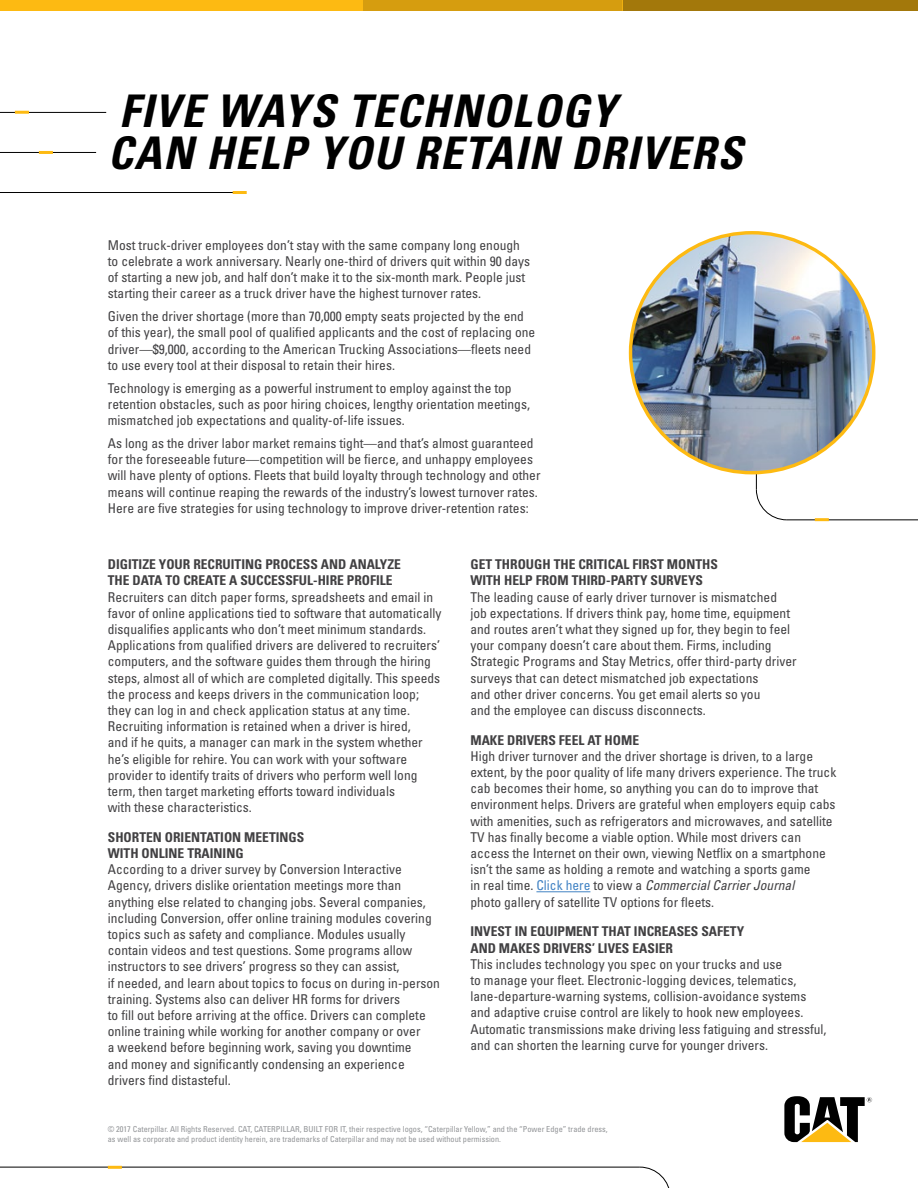
<style>
.page{position:relative;width:918px;height:1188px;background:#fff}
.page>*{position:absolute;margin:0;border:0;box-sizing:border-box;transform-origin:0 0}
.t1{font:italic 700 condensed 45px/42px "Univers";letter-spacing:.03em;color:#000}
.t2{font:condensed 13.5px/16.2px "Univers";color:#414042}
.t3{font:700 condensed 13.5px/16.2px "Univers";color:#414042}
.t4{font:condensed 8.25px/9.9px "Univers";color:#939598}
.s1{color:#4283c4}
.s2{font-style:italic}
</style>
<div class="page">
<svg style="left:784px;top:1096px;width:88px;height:46px"></svg>
<div style="left:0;top:0;width:362px;height:11px;background:#fdba12"></div>
<div style="left:362px;top:0;width:261px;height:11px;background:#d69d0f"></div>
<div style="left:623px;top:0;width:295px;height:11px;background:#a3780b"></div>
<hr style="left:0;top:112px;width:106px;height:1px;background:#000">
<hr style="left:0;top:152px;width:96px;height:1px;background:#000">
<hr style="left:39px;top:151px;width:14px;height:3px;background:#fdba12">
<hr style="left:15px;top:111px;width:14px;height:3px;background:#fdba12">
<hr style="left:0;top:192px;width:240px;height:1px;background:#000">
<hr style="left:233px;top:191px;width:14px;height:3px;background:#fdba12">
<hr style="left:0;top:1167px;width:640px;height:1px;background:#000">
<svg style="left:639px;top:1167px;width:31px;height:21px"></svg>
<hr style="left:108px;top:1166px;width:14px;height:3px;background:#fdba12">
<hr style="left:536px;top:891px;width:54px;height:1px;background:#4283c4">
<hr style="left:787px;top:520px;width:131px;height:1px;background:#000">
<hr style="left:756px;top:356px;width:1px;height:133px;background:#000">
<hr style="left:815px;top:518px;width:14px;height:3px;background:#fdba12">
<svg style="left:756px;top:489px;width:31px;height:31px"></svg>
<img style="left:631px;top:233px;width:243px;height:240px">
<h1 class="t1" style="left:108px;top:89px;width:636px">FIVE WAYS TECHNOLOGY<br>CAN HELP YOU RETAIN DRIVERS</h1>
<p class="t2" style="left:108px;top:236px;width:424px">Most truck-driver employees don’t stay with the same company long enough to celebrate a work anniversary. Nearly one-third of drivers quit within 90 days of starting a new job, and half don’t make it to the six-month mark. People just starting their career as a truck driver have the highest turnover rates.</p>
<p class="t2" style="left:108px;top:308px;width:429px">Given the driver shortage (more than 70,000 empty seats projected by the end of this year), the small pool of qualified applicants and the cost of replacing one driver—$9,000, according to the American Trucking Associations—fleets need to use every tool at their disposal to retain their hires.</p>
<p class="t2" style="left:108px;top:379px;width:424px">Technology is emerging as a powerful instrument to employ against the top retention obstacles, such as poor hiring choices, lengthy orientation meetings, mismatched job expectations and quality-of-life issues.</p>
<p class="t2" style="left:108px;top:435px;width:434px">As long as the driver labor market remains tight—and that’s almost guaranteed for the foreseeable future—competition will be fierce, and unhappy employees will have plenty of options. Fleets that build loyalty through technology and other means will continue reaping the rewards of the industry’s lowest turnover rates.<br>Here are five strategies for using technology to improve driver-retention rates:</p>
<p class="t3" style="left:108px;top:556px;width:295px">DIGITIZE YOUR RECRUITING PROCESS AND ANALYZE<br>THE DATA TO CREATE A SUCCESSFUL-HIRE PROFILE</p>
<p class="t2" style="left:108px;top:588px;width:335px">Recruiters can ditch paper forms, spreadsheets and email in favor of online applications tied to software that automatically disqualifies applicants who don’t meet minimum standards.<br>Applications from qualified drivers are delivered to recruiters’ computers, and the software guides them through the hiring steps, almost all of which are completed digitally. This speeds the process and keeps drivers in the communication loop; they can log in and check application status at any time.<br>Recruiting information is retained when a driver is hired,<br>and if he quits, a manager can mark in the system whether he’s eligible for rehire. You can work with your software provider to identify traits of drivers who perform well long term, then target marketing efforts toward individuals<br>with these characteristics.</p>
<p class="t3" style="left:108px;top:829px;width:198px">SHORTEN ORIENTATION MEETINGS<br>WITH ONLINE TRAINING</p>
<p class="t2" style="left:108px;top:861px;width:334px">According to a driver survey by Conversion Interactive Agency, drivers dislike orientation meetings more than anything else related to changing jobs. Several companies, including Conversion, offer online training modules covering topics such as safety and compliance. Modules usually contain videos and test questions. Some programs allow instructors to see drivers’ progress so they can assist,<br>if needed, and learn about topics to focus on during in-person training. Systems also can deliver HR forms for drivers<br>to fill out before arriving at the office. Drivers can complete online training while working for another company or over<br>a weekend before beginning work, saving you downtime<br>and money and significantly condensing an experience drivers find distasteful.</p>
<p class="t3" style="left:470px;top:556px;width:249px">GET THROUGH THE CRITICAL FIRST MONTHS<br>WITH HELP FROM THIRD-PARTY SURVEYS</p>
<p class="t2" style="left:470px;top:588px;width:328px">The leading cause of early driver turnover is mismatched job expectations. If drivers think pay, home time, equipment and routes aren’t what they signed up for, they begin to feel your company doesn’t care about them. Firms, including Strategic Programs and Stay Metrics, offer third-party driver surveys that can detect mismatched job expectations<br>and other driver concerns. You get email alerts so you<br>and the employee can discuss disconnects.</p>
<p class="t3" style="left:470px;top:732px;width:170px">MAKE DRIVERS FEEL AT HOME</p>
<p class="t2" style="left:470px;top:748px;width:367px">High driver turnover and the driver shortage is driven, to a large extent, by the poor quality of life many drivers experience. The truck cab becomes their home, so anything you can do to improve that environment helps. Drivers are grateful when employers equip cabs with amenities, such as refrigerators and microwaves, and satellite TV has finally become a viable option. While most drivers can access the Internet on their own, viewing Netflix on a smartphone isn’t the same as holding a remote and watching a sports game<br>in real time. <span class="s1">Click here</span> to view a <span class="s2">Commercial Carrier Journal<br></span>photo gallery of satellite TV options for fleets.</p>
<p class="t3" style="left:470px;top:923px;width:275px">INVEST IN EQUIPMENT THAT INCREASES SAFETY<br>AND MAKES DRIVERS’ LIVES EASIER</p>
<p class="t2" style="left:470px;top:956px;width:358px">This includes technology you spec on your trucks and use<br>to manage your fleet. Electronic-logging devices, telematics, lane-departure-warning systems, collision-avoidance systems and adaptive cruise control are likely to hook new employees.<br>Automatic transmissions make driving less fatiguing and stressful, and can shorten the learning curve for younger drivers.</p>
<p class="t4" style="left:108px;top:1124px;width:501px">© 2017 Caterpillar. All Rights Reserved. CAT, CATERPILLAR, BUILT FOR IT, their respective logos, “Caterpillar Yellow,” and the “Power Edge” trade dress, as well as corporate and product identity herein, are trademarks of Caterpillar and may not be used without permission.</p>
</div>
